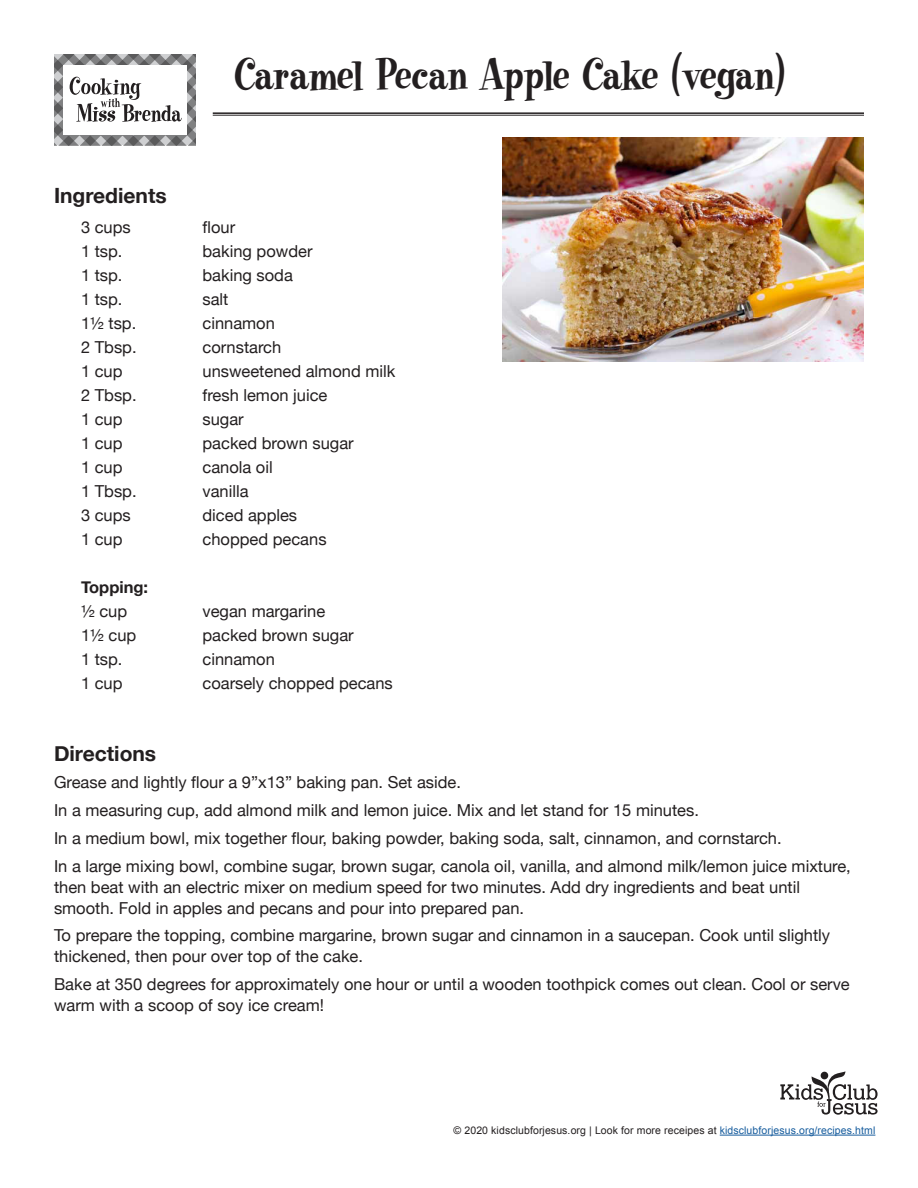
<style>
.page{position:relative;width:918px;height:1188px;background:#fff}
.page>*{position:absolute;margin:0;border:0;box-sizing:border-box;transform-origin:0 0}
.t1{font:46.05px "Heatwave";letter-spacing:-.02em;color:#231f20}
.t2{font:700 21px "Helvetica Neue";color:#231f20}
.t3{font:16.5px/21px "Helvetica Neue";color:#231f20}
.t4{font:700 16.5px "Helvetica Neue";color:#231f20}
.t5{font:10.5px "Arial";letter-spacing:.01em;color:#231f20}
.s1{color:#175d9e}
</style>
<div class="page">
<hr style="left:720px;top:1135px;width:155px;height:1px;background:#175d9e">
<svg style="left:780px;top:1071px;width:98px;height:44px"></svg>
<svg style="left:54px;top:55px;width:142px;height:90px"></svg>
<hr style="left:213px;top:112px;width:651px;height:2px;background:#242021">
<hr style="left:213px;top:115px;width:651px;height:1px;background:#242021">
<img style="left:503px;top:137px;width:361px;height:225px">
<p class="t2" style="left:54px;top:179px;width:114px">Ingredients</p>
<p class="t1" style="left:234px;top:47px;width:554px">Caramel Pecan Apple Cake (vegan)</p>
<p class="t3" style="left:81px;top:217px;width:51px">3 cups</p>
<p class="t3" style="left:203px;top:217px;width:34px">flour</p>
<p class="t3" style="left:81px;top:241px;width:43px">1 tsp.</p>
<p class="t3" style="left:203px;top:241px;width:112px">baking powder</p>
<p class="t3" style="left:81px;top:265px;width:43px">1 tsp.</p>
<p class="t3" style="left:203px;top:265px;width:92px">baking soda</p>
<p class="t3" style="left:81px;top:289px;width:43px">1 tsp.</p>
<p class="t3" style="left:203px;top:289px;width:27px">salt</p>
<p class="t3" style="left:81px;top:313px;width:57px">1½ tsp.</p>
<p class="t3" style="left:203px;top:313px;width:74px">cinnamon</p>
<p class="t3" style="left:81px;top:337px;width:57px">2 Tbsp.</p>
<p class="t3" style="left:203px;top:337px;width:80px">cornstarch</p>
<p class="t3" style="left:81px;top:361px;width:43px">1 cup</p>
<p class="t3" style="left:203px;top:361px;width:194px">unsweetened almond milk</p>
<p class="t3" style="left:81px;top:385px;width:57px">2 Tbsp.</p>
<p class="t3" style="left:203px;top:385px;width:127px">fresh lemon juice</p>
<p class="t3" style="left:81px;top:409px;width:43px">1 cup</p>
<p class="t3" style="left:203px;top:409px;width:43px">sugar</p>
<p class="t3" style="left:81px;top:433px;width:43px">1 cup</p>
<p class="t3" style="left:203px;top:433px;width:153px">packed brown sugar</p>
<p class="t3" style="left:81px;top:457px;width:43px">1 cup</p>
<p class="t3" style="left:203px;top:457px;width:72px">canola oil</p>
<p class="t3" style="left:81px;top:481px;width:57px">1 Tbsp.</p>
<p class="t3" style="left:203px;top:481px;width:48px">vanilla</p>
<p class="t3" style="left:81px;top:505px;width:51px">3 cups</p>
<p class="t3" style="left:203px;top:505px;width:96px">diced apples</p>
<p class="t3" style="left:81px;top:529px;width:43px">1 cup</p>
<p class="t3" style="left:203px;top:529px;width:126px">chopped pecans</p>
<p class="t4" style="left:81px;top:574px;width:69px">Topping:</p>
<p class="t3" style="left:81px;top:601px;width:48px">½ cup</p>
<p class="t3" style="left:203px;top:601px;width:124px">vegan margarine</p>
<p class="t3" style="left:81px;top:625px;width:57px">1½ cup</p>
<p class="t3" style="left:203px;top:625px;width:153px">packed brown sugar</p>
<p class="t3" style="left:81px;top:649px;width:43px">1 tsp.</p>
<p class="t3" style="left:203px;top:649px;width:74px">cinnamon</p>
<p class="t3" style="left:81px;top:673px;width:43px">1 cup</p>
<p class="t3" style="left:203px;top:673px;width:192px">coarsely chopped pecans</p>
<p class="t2" style="left:54px;top:737px;width:104px">Directions</p>
<p class="t3" style="left:54px;top:773px;width:409px">Grease and lightly flour a 9”x13” baking pan. Set aside.</p>
<p class="t3" style="left:54px;top:801px;width:646px">In a measuring cup, add almond milk and lemon juice. Mix and let stand for 15 minutes.</p>
<p class="t3" style="left:54px;top:828px;width:729px">In a medium bowl, mix together flour, baking powder, baking soda, salt, cinnamon, and cornstarch.</p>
<p class="t3" style="left:54px;top:856px;width:798px">In a large mixing bowl, combine sugar, brown sugar, canola oil, vanilla, and almond milk/lemon juice mixture, then beat with an electric mixer on medium speed for two minutes. Add dry ingredients and beat until smooth. Fold in apples and pecans and pour into prepared pan.</p>
<p class="t3" style="left:54px;top:926px;width:778px">To prepare the topping, combine margarine, brown sugar and cinnamon in a saucepan. Cook until slightly thickened, then pour over top of the cake.</p>
<p class="t3" style="left:54px;top:975px;width:797px">Bake at 350 degrees for approximately one hour or until a wooden toothpick comes out clean. Cool or serve warm with a scoop of soy ice cream!</p>
<p class="t5" style="left:454px;top:1123px;width:423px">© 2020 kidsclubforjesus.org | Look for more receipes at <span class="s1">kidsclubforjesus.org/recipes.html</span></p>
</div>
